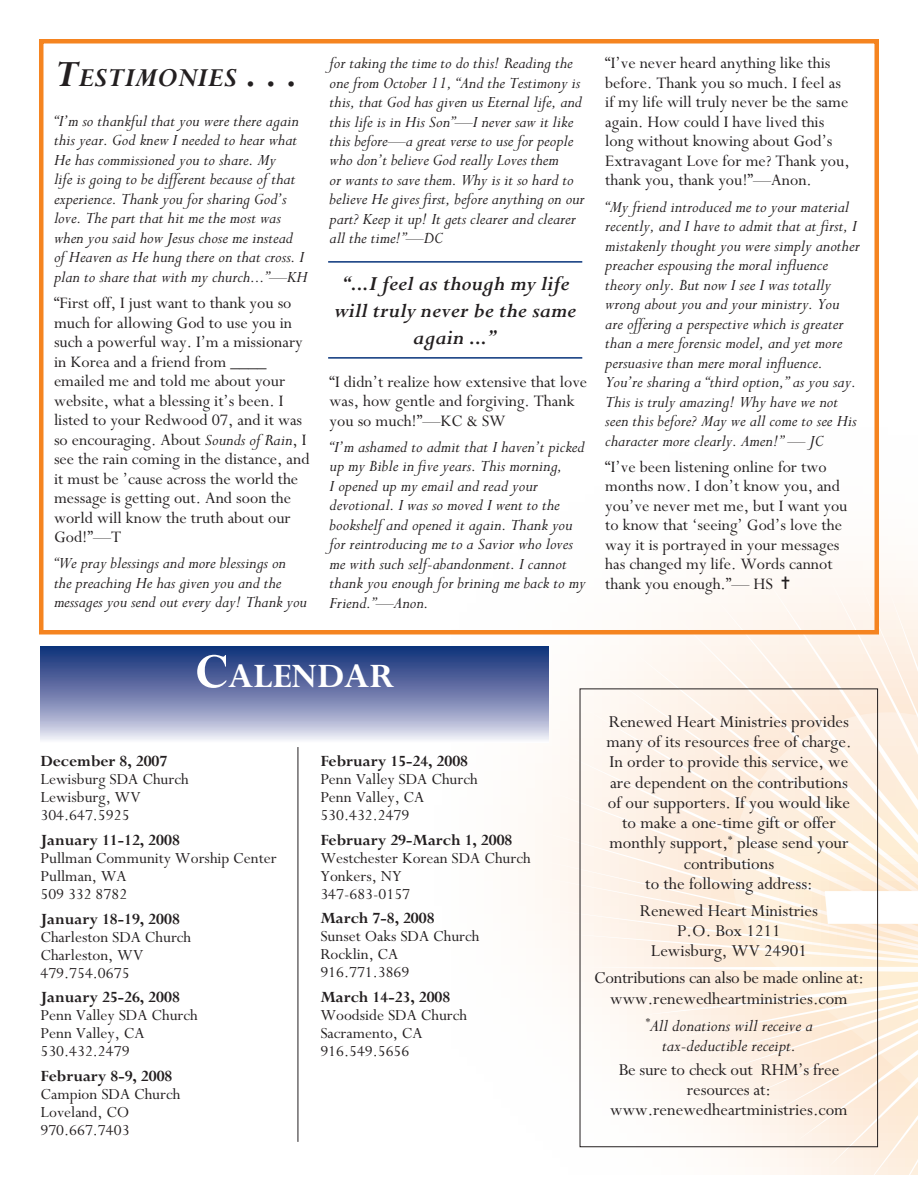
<style>
.page{position:relative;width:918px;height:1188px;background:#fff}
.page>*{position:absolute;margin:0;border:0;box-sizing:border-box;transform-origin:0 0}
.t1{font:700 37.8px "Perpetua";color:#fff}
.t2{font:italic 700 29.4px "Perpetua";color:#231f20}
.t3{font:italic 700 22.5px/27px "Perpetua";color:#231f20;text-align:center}
.t4{font:18.75px/20.2px "Perpetua";color:#231f20;text-align:center}
.t5{font:italic 18.75px/20.2px "Perpetua";color:#231f20;text-align:center}
.t6{font:italic 18px/19.5px "Perpetua";color:#231f20}
.t7{font:18px/19.5px "Perpetua";color:#231f20}
.t8{font:17.25px/18px "Perpetua";color:#231f20}
.t9{font:700 17.25px "Perpetua";color:#231f20}
.s1{font-size:42px}
.s2{font-style:italic}
.s3{font-size:54px}
</style>
<div class="page">
<svg style="left:541px;top:578px;width:377px;height:570px;fill:#fef9f5"></svg>
<img style="left:628px;top:620px;width:290px;height:530px">
<img style="left:745px;top:730px;width:173px;height:444px">
<svg style="left:825px;top:809px;width:93px;height:365px"></svg>
<div style="left:39px;top:39px;width:840px;height:595px;border:4px solid #f58420"></div>
<div style="left:580px;top:688px;width:298px;height:459px;border:1px solid #231f20"></div>
<svg style="left:40px;top:647px;width:509px;height:96px;background:#7986b3"></svg>
<hr style="left:298px;top:747px;width:1px;height:395px;background:#231f20">
<hr style="left:328px;top:261px;width:254px;height:2px;background:#08347b">
<hr style="left:328px;top:357px;width:254px;height:2px;background:#08347b">
<svg style="left:782px;top:578px;width:7px;height:11px"></svg>
<h2 class="t2" style="left:54px;top:59px;width:245px"><span class="s1">T</span>ESTIMONIES <span class="s1">. . .</span></h2>
<p class="t6" style="left:54px;top:110px;width:255px">“I’m so thankful that you were there again this year. God knew I needed to hear what He has commissioned you to share. My<br>life is going to be different because of that experience. Thank you for sharing God’s love. The part that hit me the most was when you said how Jesus chose me instead of Heaven as He hung there on that cross. I plan to share that with my church...”—KH</p>
<p class="t7" style="left:54px;top:293px;width:257px">“First off, I just want to thank you so much for allowing God to use you in such a powerful way. I’m a missionary in Korea and a friend from ____ emailed me and told me about your website, what a blessing it’s been. I listed to your Redwood 07, and it was so encouraging. About <span class="s2">Sounds of Rain</span>, I see the rain coming in the distance, and it must be ’cause across the world the message is getting out. And soon the world will know the truth about our God!”—T</p>
<p class="t6" style="left:54px;top:553px;width:255px">“We pray blessings and more blessings on the preaching He has given you and the messages you send out every day! Thank you</p>
<p class="t6" style="left:330px;top:53px;width:257px">for taking the time to do this! Reading the one from October 11, “And the Testimony is this, that God has given us Eternal life, and this life is in His Son”—I never saw it like this before—a great verse to use for people who don’t believe God really Loves them<br>or wants to save them. Why is it so hard to believe He gives first, before anything on our part? Keep it up! It gets clearer and clearer all the time!”—DC</p>
<p class="t3" style="left:334px;top:269px;width:244px">“...I feel as though my life will truly never be the same again ...”</p>
<p class="t7" style="left:330px;top:371px;width:259px">“I didn’t realize how extensive that love was, how gentle and forgiving. Thank you so much!”—KC &amp; SW</p>
<p class="t6" style="left:330px;top:436px;width:258px">“I’m ashamed to admit that I haven’t picked up my Bible in five years. This morning,<br>I opened up my email and read your devotional. I was so moved I went to the bookshelf and opened it again. Thank you for reintroducing me to a Savior who loves me with such self-abandonment. I cannot thank you enough for brining me back to my Friend.”—Anon.</p>
<p class="t7" style="left:605px;top:53px;width:246px">“I’ve never heard anything like this before. Thank you so much. I feel as if my life will truly never be the same again. How could I have lived this long without knowing about God’s Extravagant Love for me? Thank you, thank you, thank you!”—Anon.</p>
<p class="t6" style="left:605px;top:196px;width:256px">“My friend introduced me to your material recently, and I have to admit that at first, I mistakenly thought you were simply another preacher espousing the moral influence theory only. But now I see I was totally wrong about you and your ministry. You are offering a perspective which is greater than a mere forensic model, and yet more persuasive than mere moral influence.<br>You’re sharing a “third option,” as you say.<br>This is truly amazing! Why have we not seen this before? May we all come to see His character more clearly. Amen!” — JC</p>
<p class="t7" style="left:605px;top:457px;width:244px">“I’ve been listening online for two months now. I don’t know you, and you’ve never met me, but I want you to know that ‘seeing’ God’s love the way it is portrayed in your messages has changed my life. Words cannot thank you enough.”— HS</p>
<h1 class="t1" style="left:195px;top:652px;width:201px"><span class="s3">C</span>ALENDAR</h1>
<p class="t9" style="left:40px;top:750px;width:128px">December 8, 2007</p>
<p class="t8" style="left:40px;top:770px;width:150px">Lewisburg SDA Church<br>Lewisburg, WV<br>304.647.5925</p>
<p class="t9" style="left:40px;top:829px;width:141px">January 11-12, 2008</p>
<p class="t8" style="left:40px;top:849px;width:238px">Pullman Community Worship Center<br>Pullman, WA<br>509 332 8782</p>
<p class="t9" style="left:40px;top:908px;width:141px">January 18-19, 2008</p>
<p class="t8" style="left:40px;top:927px;width:152px">Charleston SDA Church<br>Charleston, WV<br>479.754.0675</p>
<p class="t9" style="left:40px;top:986px;width:141px">January 25-26, 2008</p>
<p class="t8" style="left:40px;top:1006px;width:159px">Penn Valley SDA Church<br>Penn Valley, CA<br>530.432.2479</p>
<p class="t9" style="left:40px;top:1065px;width:134px">February 8-9, 2008</p>
<p class="t8" style="left:40px;top:1085px;width:141px">Campion SDA Church<br>Loveland, CO<br>970.667.7403</p>
<p class="t9" style="left:320px;top:750px;width:149px">February 15-24, 2008</p>
<p class="t8" style="left:320px;top:770px;width:159px">Penn Valley SDA Church<br>Penn Valley, CA<br>530.432.2479</p>
<p class="t9" style="left:320px;top:829px;width:194px">February 29-March 1, 2008</p>
<p class="t8" style="left:320px;top:848px;width:212px">Westchester Korean SDA Church<br>Yonkers, NY<br>347-683-0157</p>
<p class="t9" style="left:320px;top:908px;width:116px">March 7-8, 2008</p>
<p class="t8" style="left:320px;top:927px;width:161px">Sunset Oaks SDA Church<br>Rocklin, CA<br>916.771.3869</p>
<p class="t9" style="left:320px;top:986px;width:132px">March 14-23, 2008</p>
<p class="t8" style="left:320px;top:1006px;width:148px">Woodside SDA Church<br>Sacramento, CA<br>916.549.5656</p>
<p class="t4" style="left:606px;top:711px;width:247px">Renewed Heart Ministries provides many of its resources free of charge.<br>In order to provide this service, we are dependent on the contributions of our supporters. If you would like to make a one-time gift or offer monthly support,<sup>*</sup> please send your contributions<br>to the following address:</p>
<p class="t4" style="left:640px;top:900px;width:180px">Renewed Heart Ministries<br>P.O. Box 1211<br>Lewisburg, WV 24901</p>
<p class="t4" style="left:594px;top:968px;width:271px">Contributions can also be made online at: www.renewedheartministries.com</p>
<p class="t5" style="left:645px;top:1015px;width:169px"><sup>*</sup>All donations will receive a tax-deductible receipt.</p>
<p class="t4" style="left:610px;top:1059px;width:239px">Be sure to check out RHM’s free resources at: www.renewedheartministries.com</p>
</div>
